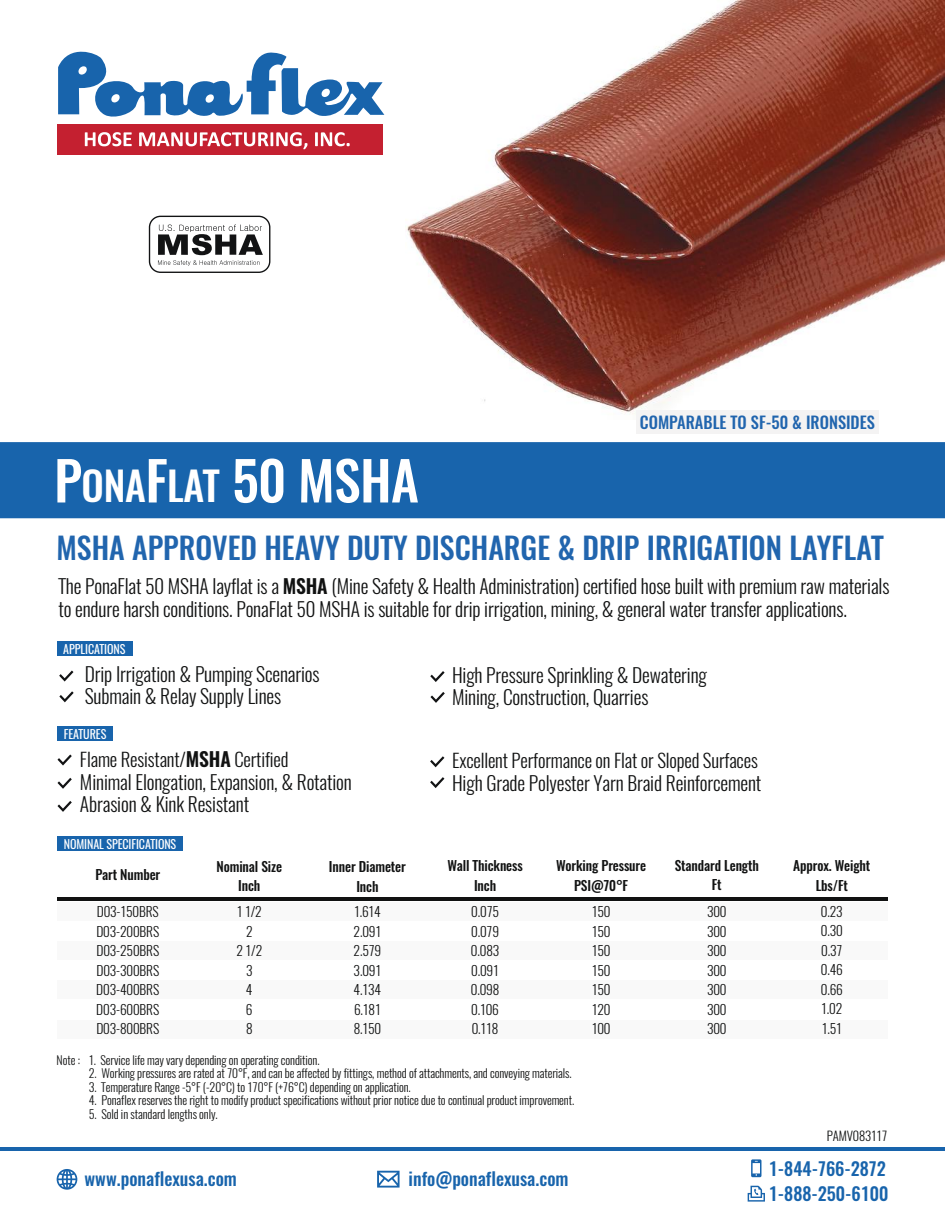
<style>
.page{position:relative;width:945px;height:1215px;background:#fff}
.page>*{position:absolute;margin:0;border:0;box-sizing:border-box;transform-origin:0 0}
.t1{font:500 53.7px "Oswald";letter-spacing:-.01em;color:#fff}
.t2{font:500 30px "Oswald";color:#2165ae}
.t3{font:300 19.5px/22.5px "Oswald";letter-spacing:-.01em;color:#111212}
.t4{font:300 18.75px "Oswald";letter-spacing:-.01em;color:#111212}
.t5{font:500 18.15px/25.3px "Oswald";color:#1864ac}
.t6{font:500 16.5px "Oswald";color:#2165ae}
.t7{font:300 13.5px/19.5px "Oswald";letter-spacing:-.01em;color:#111212;text-align:justify}
.t8{font:500 13.5px/19.5px "Oswald";letter-spacing:-.01em;color:#111212;text-align:center}
.t9{font:300 12.75px "Oswald";letter-spacing:-.01em;color:#111212}
.t10{font:300 12px "Oswald";letter-spacing:-.01em;color:#111212}
.t11{font:12px "Oswald";letter-spacing:-.01em;color:#fff}
.s1{font-size:39.9px}
.s2{font-weight:600}
.s3{font-weight:600;font-size:19.5px}
</style>
<div class="page">
<div style="left:57px;top:902px;width:831px;height:18px;background:#f9f9f9"></div>
<div style="left:57px;top:942px;width:831px;height:18px;background:#f9f9f9"></div>
<div style="left:57px;top:981px;width:831px;height:18px;background:#f9f9f9"></div>
<div style="left:57px;top:1020px;width:831px;height:18px;background:#f9f9f9"></div>
<div style="left:0;top:442px;width:945px;height:76px;background:#1864ac"></div>
<div style="left:57px;top:836px;width:126px;height:15px;background:#1864ac"></div>
<hr style="left:57px;top:897px;width:831px;height:4px;background:#111212">
<div style="left:57px;top:124px;width:326px;height:31px;background:#c42030"></div>
<svg style="left:85px;top:132px;width:47px;height:14px"></svg>
<svg style="left:139px;top:132px;width:168px;height:17px"></svg>
<svg style="left:315px;top:132px;width:35px;height:14px"></svg>
<svg style="left:58px;top:51px;width:326px;height:66px"></svg>
<img style="left:406px;top:0;width:539px;height:415px">
<svg style="left:149px;top:216px;width:121px;height:57px"></svg>
<div style="left:636px;top:410px;width:243px;height:24px;background:#f4f3f3"></div>
<hr style="left:0;top:1147px;width:945px;height:3px;background:#1864ac">
<svg style="left:377px;top:1171px;width:23px;height:17px"></svg>
<svg style="left:57px;top:1169px;width:20px;height:21px"></svg>
<svg style="left:751px;top:1159px;width:10px;height:18px"></svg>
<svg style="left:748px;top:1186px;width:17px;height:16px"></svg>
<div style="left:57px;top:727px;width:56px;height:14px;background:#1864ac"></div>
<svg style="left:58px;top:755px;width:14px;height:11px"></svg>
<svg style="left:58px;top:778px;width:14px;height:11px"></svg>
<svg style="left:58px;top:801px;width:14px;height:11px"></svg>
<svg style="left:430px;top:756px;width:14px;height:11px"></svg>
<svg style="left:430px;top:777px;width:14px;height:11px"></svg>
<svg style="left:430px;top:671px;width:15px;height:11px"></svg>
<svg style="left:430px;top:692px;width:15px;height:11px"></svg>
<svg style="left:59px;top:671px;width:14px;height:11px"></svg>
<svg style="left:59px;top:691px;width:15px;height:11px"></svg>
<div style="left:57px;top:641px;width:76px;height:15px;background:#1864ac"></div>
<h1 class="t1" style="left:54px;top:443px;width:366px">P<span class="s1">ONA</span>F<span class="s1">LAT</span> 50 MSHA</h1>
<p class="t6" style="left:640px;top:410px;width:237px">COMPARABLE TO SF-50 &amp; IRONSIDES</p>
<h2 class="t2" style="left:56px;top:527px;width:829px">MSHA APPROVED HEAVY DUTY DISCHARGE &amp; DRIP IRRIGATION LAYFLAT</h2>
<p class="t3" style="left:59px;top:575px;width:833px">The PonaFlat 50 MSHA layflat is a <span class="s2">MSHA</span> (Mine Safety &amp; Health Administration) certified hose built with premium raw materials to endure harsh conditions. PonaFlat 50 MSHA is suitable for drip irrigation, mining, &amp; general water transfer applications.</p>
<p class="t11" style="left:63px;top:640px;width:64px">APPLICATIONS</p>
<p class="t3" style="left:85px;top:663px;width:236px">Drip Irrigation &amp; Pumping Scenarios<br>Submain &amp; Relay Supply Lines</p>
<p class="t11" style="left:64px;top:726px;width:44px">FEATURES</p>
<p class="t4" style="left:80px;top:747px;width:210px">Flame Resistant/<span class="s3">MSHA</span> Certified</p>
<p class="t3" style="left:80px;top:770px;width:273px">Minimal Elongation, Expansion, &amp; Rotation<br>Abrasion &amp; Kink Resistant</p>
<p class="t11" style="left:64px;top:835px;width:114px">NOMINAL SPECIFICATIONS</p>
<p class="t8" style="left:95px;top:865px;width:66px">Part Number</p>
<p class="t7" style="left:96px;top:902px;width:64px">D03-150BRS D03-200BRS D03-250BRS D03-300BRS D03-400BRS D03-600BRS D03-800BRS</p>
<p class="t8" style="left:217px;top:857px;width:67px">Nominal Size<br>Inch</p>
<p class="t7" style="left:236px;top:902px;width:27px;text-align:center">1 1/2<br>2<br>2 1/2<br>3<br>4<br>6<br>8</p>
<p class="t8" style="left:329px;top:857px;width:78px">Inner Diameter<br>Inch</p>
<p class="t7" style="left:354px;top:902px;width:29px">1.614<br>2.091<br>2.579<br>3.091<br>4.134<br>6.181<br>8.150</p>
<p class="t3" style="left:452px;top:664px;width:256px">High Pressure Sprinkling &amp; Dewatering<br>Mining, Construction, Quarries</p>
<p class="t4" style="left:452px;top:748px;width:307px">Excellent Performance on Flat or Sloped Surfaces</p>
<p class="t3" style="left:452px;top:771px;width:311px">High Grade Polyester Yarn Braid Reinforcement</p>
<p class="t8" style="left:447px;top:856px;width:77px">Wall Thickness<br>Inch</p>
<p class="t7" style="left:471px;top:902px;width:30px">0.075<br>0.079<br>0.083<br>0.091<br>0.098<br>0.106<br>0.118</p>
<p class="t8" style="left:556px;top:856px;width:92px">Working Pressure<br>PSI@70°F</p>
<p class="t7" style="left:592px;top:902px;width:20px">150<br>150<br>150<br>150<br>150<br>120<br>100</p>
<p class="t8" style="left:675px;top:856px;width:86px">Standard Length<br>Ft</p>
<p class="t7" style="left:707px;top:902px;width:21px">300<br>300<br>300<br>300<br>300<br>300<br>300</p>
<p class="t10" style="left:57px;top:1052px;width:264px">Note : 1. Service life may vary depending on operating condition.</p>
<p class="t10" style="left:89px;top:1066px;width:484px">2. Working pressures are rated at 70°F, and can be affected by fittings, method of attachments, and conveying materials.</p>
<p class="t10" style="left:89px;top:1079px;width:323px">3. Temperature Range -5°F (-20°C) to 170°F (+76°C) depending on application.</p>
<p class="t10" style="left:89px;top:1093px;width:487px">4. Ponaflex reserves the right to modify product specifications without prior notice due to continual product improvement.</p>
<p class="t10" style="left:89px;top:1106px;width:130px">5. Sold in standard lengths only.</p>
<p class="t8" style="left:793px;top:856px;width:79px">Approx. Weight<br>Lbs/Ft</p>
<p class="t7" style="left:821px;top:902px;width:24px">0.23<br>0.30<br>0.37<br>0.46<br>0.66<br>1.02<br>1.51</p>
<p class="t9" style="left:827px;top:1128px;width:62px">PAMV083117</p>
<p class="t5" style="left:85px;top:1167px;width:154px">www.ponaflexusa.com</p>
<p class="t5" style="left:409px;top:1167px;width:161px">info@ponaflexusa.com</p>
<p class="t5" style="left:769px;top:1156px;width:121px">1-844-766-2872<br>1-888-250-6100</p>
</div>
